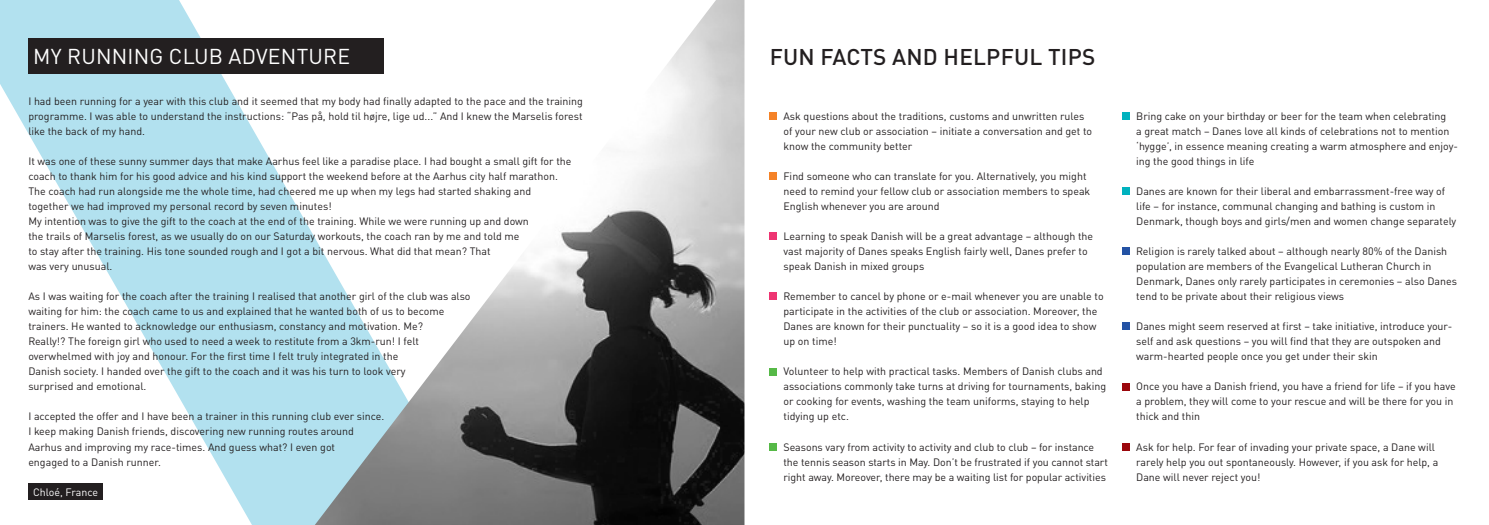
<style>
.page{position:relative;width:1489px;height:525px;background:#fff}
.page>*{position:absolute;margin:0;border:0;box-sizing:border-box;transform-origin:0 0}
.mellemrubrik{font:500 22.5px "DINOT";letter-spacing:.01em;color:#231f20}
.Brødtekst{font:21.25px "DINOT";letter-spacing:.01em;color:#fff}
.Brødtekst-2{font:10.62px/15px "DINOT";color:#231f20}
.Brødtekst-3{font:10.62px "DINOT";color:#fff}
</style>
<div class="page">
<svg style="left:0;top:0;width:315px;height:524px;fill:#b2e1ef"></svg>
<div style="left:769px;top:112px;width:8px;height:8px;background:#f58227"></div>
<div style="left:769px;top:172px;width:8px;height:8px;background:#f58227"></div>
<div style="left:769px;top:232px;width:8px;height:8px;background:#ee3472"></div>
<div style="left:769px;top:292px;width:8px;height:8px;background:#ee3472"></div>
<div style="left:769px;top:368px;width:8px;height:7px;background:#56b947"></div>
<div style="left:769px;top:443px;width:8px;height:7px;background:#56b947"></div>
<div style="left:1121px;top:382px;width:8px;height:8px;background:#9b070c"></div>
<div style="left:1121px;top:442px;width:8px;height:8px;background:#9b070c"></div>
<div style="left:1121px;top:322px;width:8px;height:8px;background:#2352a4"></div>
<div style="left:1121px;top:247px;width:8px;height:8px;background:#2352a4"></div>
<div style="left:1121px;top:187px;width:8px;height:8px;background:#00b2be"></div>
<div style="left:1121px;top:112px;width:8px;height:8px;background:#00b2be"></div>
<img style="left:315px;top:0;width:429px;height:524px">
<div style="left:28px;top:38px;width:355px;height:35px;background:#231f20"></div>
<p class="Brødtekst" style="left:33px;top:43px;width:318px">MY RUNNING CLUB ADVENTURE</p>
<p class="mellemrubrik" style="left:769px;top:43px;width:327px">FUN FACTS AND HELPFUL TIPS</p>
<p class="Brødtekst-2" style="left:28px;top:93px;width:556px;text-align:justify">I had been running for a year with this club and it seemed that my body had finally adapted to the pace and the training programme. I was able to understand the instructions: “Pas på, hold til højre, lige ud...” And I knew the Marselis forest like the back of my hand.</p>
<p class="Brødtekst-2" style="left:28px;top:153px;width:544px">It was one of these sunny summer days that make Aarhus feel like a paradise place. I had bought a small gift for the coach to thank him for his good advice and his kind support the weekend before at the Aarhus city half marathon.<br>The coach had run alongside me the whole time, had cheered me up when my legs had started shaking and together we had improved my personal record by seven minutes!</p>
<p class="Brødtekst-2" style="left:28px;top:213px;width:502px">My intention was to give the gift to the coach at the end of the training. While we were running up and down the trails of Marselis forest, as we usually do on our Saturday workouts, the coach ran by me and told me to stay after the training. His tone sounded rough and I got a bit nervous. What did that mean? That<br>was very unusual.</p>
<p class="Brødtekst-2" style="left:28px;top:288px;width:444px">As I was waiting for the coach after the training I realised that another girl of the club was also waiting for him: the coach came to us and explained that he wanted both of us to become trainers. He wanted to acknowledge our enthusiasm, constancy and motivation. Me?<br>Really!? The foreign girl who used to need a week to restitute from a 3km-run! I felt overwhelmed with joy and honour. For the first time I felt truly integrated in the<br>Danish society. I handed over the gift to the coach and it was his turn to look very<br>surprised and emotional.</p>
<p class="Brødtekst-2" style="left:28px;top:408px;width:357px">I accepted the offer and I have been a trainer in this running club ever since.<br>I keep making Danish friends, discovering new running routes around Aarhus and improving my race-times. And guess what? I even got<br>engaged to a Danish runner.</p>
<p class="Brødtekst-3" style="left:33px;top:485px;width:66px">Chloé, France</p>
<p class="Brødtekst-2" style="left:783px;top:108px;width:310px;text-indent:-11px">- Ask questions about the traditions, customs and unwritten rules of your new club or association – initiate a conversation and get to know the community better</p>
<p class="Brødtekst-2" style="left:783px;top:168px;width:308px;text-indent:-11px">- Find someone who can translate for you. Alternatively, you might need to remind your fellow club or association members to speak<br>English whenever you are around</p>
<p class="Brødtekst-2" style="left:783px;top:228px;width:311px;text-indent:-11px">- Learning to speak Danish will be a great advantage – although the vast majority of Danes speaks English fairly well, Danes prefer to speak Danish in mixed groups</p>
<p class="Brødtekst-2" style="left:783px;top:288px;width:321px;text-indent:-11px">- Remember to cancel by phone or e-mail whenever you are unable to participate in the activities of the club or association. Moreover, the Danes are known for their punctuality – so it is a good idea to show up on time!</p>
<p class="Brødtekst-2" style="left:783px;top:363px;width:324px;text-indent:-11px">- Volunteer to help with practical tasks. Members of Danish clubs and associations commonly take turns at driving for tournaments, baking or cooking for events, washing the team uniforms, staying to help tidying up etc.</p>
<p class="Brødtekst-2" style="left:783px;top:438px;width:326px;text-indent:-11px">- Seasons vary from activity to activity and club to club – for instance the tennis season starts in May. Don’t be frustrated if you cannot start right away. Moreover, there may be a waiting list for popular activities</p>
<p class="Brødtekst-2" style="left:1136px;top:108px;width:323px;text-indent:-11px">- Bring cake on your birthday or beer for the team when celebrating<br>a great match – Danes love all kinds of celebrations not to mention ‘hygge’, in essence meaning creating a warm atmosphere and enjoy&shy;ing the good things in life</p>
<p class="Brødtekst-2" style="left:1136px;top:183px;width:321px;text-indent:-11px">- Danes are known for their liberal and embarrassment-free way of life – for instance, communal changing and bathing is custom in<br>Denmark, though boys and girls/men and women change separately</p>
<p class="Brødtekst-2" style="left:1136px;top:243px;width:322px;text-indent:-11px">- Religion is rarely talked about – although nearly 80% of the Danish population are members of the Evangelical Lutheran Church in Denmark, Danes only rarely participates in ceremonies – also Danes tend to be private about their religious views</p>
<p class="Brødtekst-2" style="left:1136px;top:318px;width:318px;text-indent:-11px">- Danes might seem reserved at first – take initiative, introduce your&shy;self and ask questions – you will find that they are outspoken and warm-hearted people once you get under their skin</p>
<p class="Brødtekst-2" style="left:1136px;top:378px;width:321px;text-indent:-11px">- Once you have a Danish friend, you have a friend for life – if you have a problem, they will come to your rescue and will be there for you in thick and thin</p>
<p class="Brødtekst-2" style="left:1136px;top:438px;width:303px;text-indent:-11px">- Ask for help. For fear of invading your private space, a Dane will rarely help you out spontaneously. However, if you ask for help, a<br>Dane will never reject you!</p>
</div>
